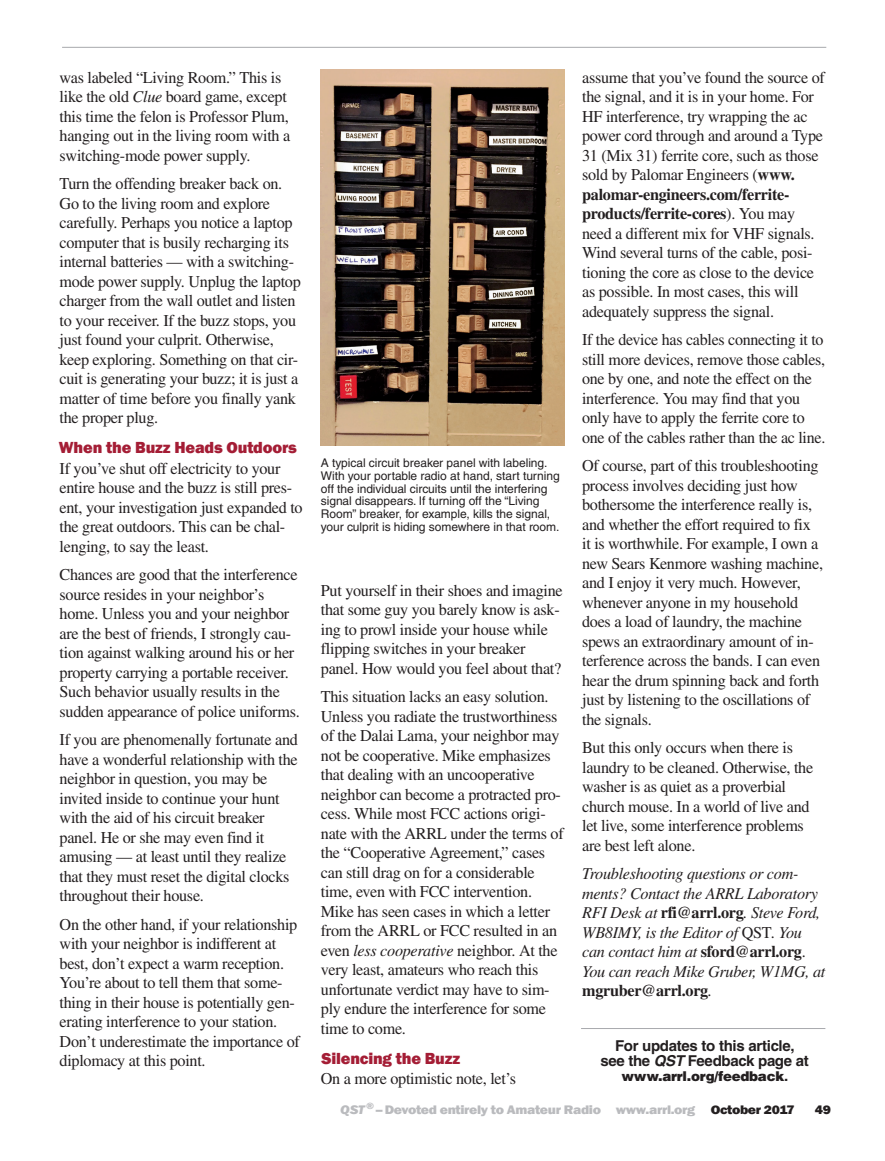
<style>
.page{position:relative;width:885px;height:1161px;background:#fff}
.page>*{position:absolute;margin:0;border:0;box-sizing:border-box;transform-origin:0 0}
.Body_Text{font:16.5px/19.5px "Times";letter-spacing:-.02em;color:#231f20}
.Body_Text-2{font:italic 16.5px/19.5px "Times";letter-spacing:-.02em;color:#231f20}
.Subhead_1{font:800 16.5px "Franklin Gothic";letter-spacing:-.01em;color:#a41d35}
.t1{font:700 15px/15px "Helvetica";letter-spacing:-.02em;color:#231f20;text-align:center}
.t2{font:900 13.5px "Helvetica";letter-spacing:-.02em;color:#231f20}
.t3{font:800 12.75px "Franklin Gothic";letter-spacing:-.025em;color:#babbbe;scale:1.1 1}
.t4{font:800 12.75px "Franklin Gothic";color:#231f20;scale:1.1 1}
.t5{font:12px/12.8px "Helvetica";letter-spacing:-.005em;color:#231f20}
.s1{font-style:italic}
.s2{font-weight:700}
.s3{font-weight:700;font-style:normal}
.s4{font-style:normal}
.s5{font-weight:700;font-size:15px}
.s6{color:#231f20}
</style>
<div class="page">
<hr style="left:62px;top:47px;width:764px;height:1px;background:#a8a9ad">
<hr style="left:581px;top:1028px;width:244px;height:1px;background:#a8a9ad">
<img style="left:321px;top:70px;width:243px;height:376px">
<p class="Body_Text" style="left:60px;top:67px;width:232px">was labeled “Living Room.” This is like the old <span class="s1">Clue</span> board game, except this time the felon is Professor Plum, hanging out in the living room with a switching-mode power supply.</p>
<p class="Body_Text" style="left:60px;top:174px;width:243px">Turn the offending breaker back on.<br>Go to the living room and explore carefully. Perhaps you notice a laptop computer that is busily recharging its internal batteries — with a switching&shy;mode power supply. Unplug the laptop charger from the wall outlet and listen to your receiver. If the buzz stops, you just found your culprit. Otherwise, keep exploring. Something on that cir&shy;cuit is generating your buzz; it is just a matter of time before you finally yank the proper plug.</p>
<p class="Subhead_1" style="left:59px;top:437px;width:239px">When the Buzz Heads Outdoors</p>
<p class="Body_Text" style="left:60px;top:458px;width:244px">If you’ve shut off electricity to your entire house and the buzz is still pres&shy;ent, your investigation just expanded to the great outdoors. This can be chal&shy;lenging, to say the least.</p>
<p class="Body_Text" style="left:60px;top:565px;width:241px">Chances are good that the interference source resides in your neighbor’s home. Unless you and your neighbor are the best of friends, I strongly cau&shy;tion against walking around his or her property carrying a portable receiver.<br>Such behavior usually results in the sudden appearance of police uniforms.</p>
<p class="Body_Text" style="left:60px;top:730px;width:240px">If you are phenomenally fortunate and have a wonderful relationship with the neighbor in question, you may be invited inside to continue your hunt with the aid of his circuit breaker panel. He or she may even find it amusing — at least until they realize that they must reset the digital clocks throughout their house.</p>
<p class="Body_Text" style="left:60px;top:914px;width:242px">On the other hand, if your relationship with your neighbor is indifferent at best, don’t expect a warm reception.<br>You’re about to tell them that some&shy;thing in their house is potentially gen&shy;erating interference to your station.<br>Don’t underestimate the importance of diplomacy at this point.</p>
<p class="t5" style="left:321px;top:457px;width:240px">A typical circuit breaker panel with labeling.<br>With your portable radio at hand, start turning off the individual circuits until the interfering signal disappears. If turning off the “Living Room” breaker, for example, kills the signal, your culprit is hiding somewhere in that room.</p>
<p class="Body_Text" style="left:321px;top:580px;width:243px">Put yourself in their shoes and imagine that some guy you barely know is ask&shy;ing to prowl inside your house while flipping switches in your breaker panel. How would you feel about that?</p>
<p class="Body_Text" style="left:321px;top:687px;width:244px">This situation lacks an easy solution.<br>Unless you radiate the trustworthiness of the Dalai Lama, your neighbor may not be cooperative. Mike emphasizes that dealing with an uncooperative neighbor can become a protracted pro&shy;cess. While most FCC actions origi&shy;nate with the ARRL under the terms of the “Cooperative Agreement,” cases can still drag on for a considerable time, even with FCC intervention.<br>Mike has seen cases in which a letter from the ARRL or FCC resulted in an even <span class="s1">less cooperative</span> neighbor. At the very least, amateurs who reach this unfortunate verdict may have to sim&shy;ply endure the interference for some time to come.</p>
<p class="Subhead_1" style="left:321px;top:1048px;width:140px">Silencing the Buzz</p>
<p class="Body_Text" style="left:321px;top:1069px;width:197px">On a more optimistic note, let’s</p>
<p class="Body_Text" style="left:582px;top:67px;width:244px">assume that you’ve found the source of the signal, and it is in your home. For HF interference, try wrapping the ac power cord through and around a Type 31 (Mix 31) ferrite core, such as those sold by Palomar Engineers (<span class="s2">www. palomar-engineers.com/ferrite&shy;products/ferrite-cores</span>). You may need a different mix for VHF signals.<br>Wind several turns of the cable, posi&shy;tioning the core as close to the device as possible. In most cases, this will adequately suppress the signal.</p>
<p class="Body_Text" style="left:582px;top:330px;width:245px">If the device has cables connecting it to still more devices, remove those cables, one by one, and note the effect on the interference. You may find that you only have to apply the ferrite core to one of the cables rather than the ac line.</p>
<p class="Body_Text" style="left:582px;top:456px;width:242px">Of course, part of this troubleshooting process involves deciding just how bothersome the interference really is, and whether the effort required to fix it is worthwhile. For example, I own a new Sears Kenmore washing machine, and I enjoy it very much. However, whenever anyone in my household does a load of laundry, the machine spews an extraordinary amount of in&shy;terference across the bands. I can even hear the drum spinning back and forth just by listening to the oscillations of the signals.</p>
<p class="Body_Text" style="left:582px;top:738px;width:232px">But this only occurs when there is laundry to be cleaned. Otherwise, the washer is as quiet as a proverbial church mouse. In a world of live and let live, some interference problems are best left alone.</p>
<p class="Body_Text-2" style="left:582px;top:864px;width:244px">Troubleshooting questions or com&shy;ments? Contact the ARRL Laboratory<br>RFI Desk at <span class="s3">rfi@arrl.org</span>. Steve Ford,<br>WB8IMY, is the Editor of <span class="s4">QST</span>. You can contact him at <span class="s3">sford@arrl.org</span><span class="s4">.<br></span>You can reach Mike Gruber, W1MG, at <span class="s3">mgruber@arrl.org</span>.</p>
<p class="t1" style="left:600px;top:1038px;width:210px">For updates to this article,<br>see the <span class="s1">QST</span> Feedback page at</p>
<p class="t2" style="left:621px;top:1067px;width:168px">www.arrl.org/feedback<span class="s5">.</span></p>
<p class="t3" style="left:340px;top:1102px;width:414px"><span class="s1">QST</span><sup>®</sup>– Devoted entirely to Amateur Radio www.arrl.org <span class="s6">October 2017</span></p>
<p class="t4" style="left:814px;top:1102px;width:16px">49</p>
</div>
